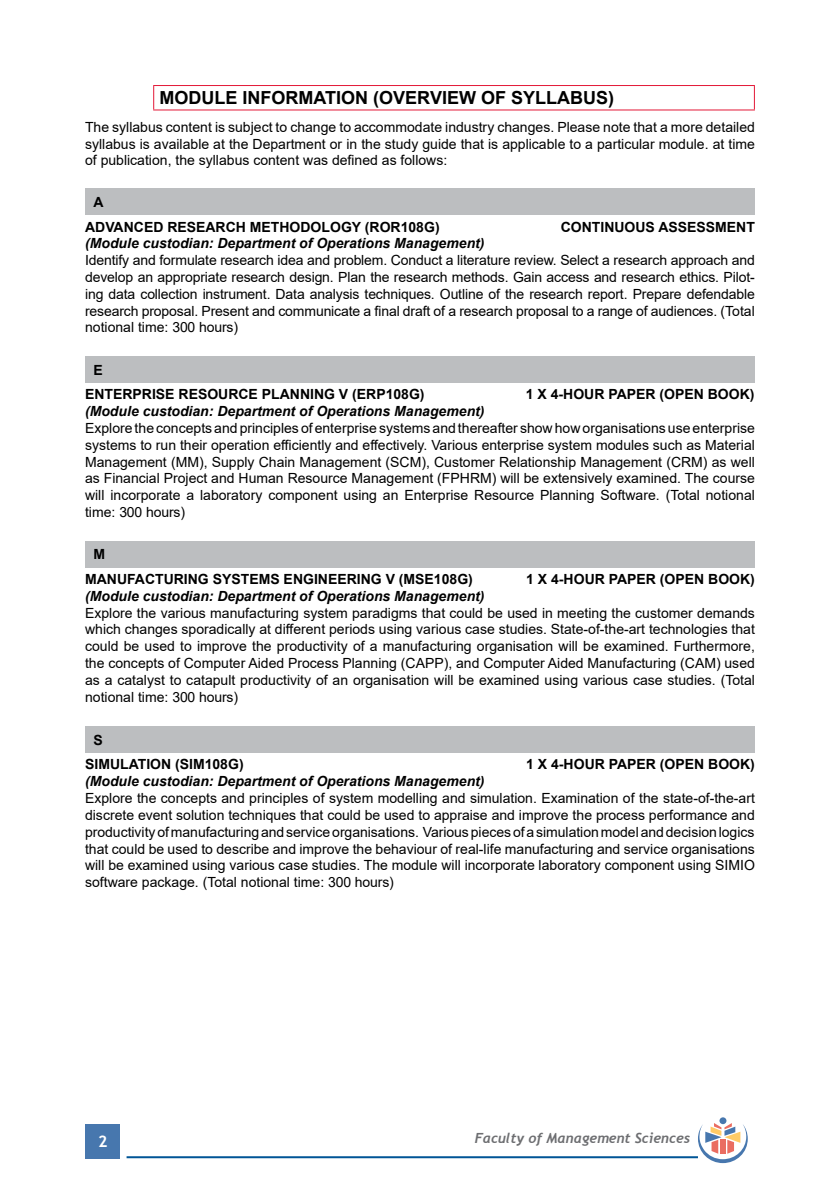
<style>
.page{position:relative;width:840px;height:1191px;background:#fff}
.page>*{position:absolute;margin:0;border:0;box-sizing:border-box;transform-origin:0 0}
.t1{font:700 18px "Arial";color:#000}
.t2{font:700 16px "Trebuchet MS";color:#fff}
.t3{font:14px/16.8px "Arial";color:#000;text-align:justify}
.t4{font:700 14px/24.8px "Arial";color:#000}
.t5{font:italic 700 14px "Arial";color:#000}
.t6{font:italic 700 14px "Trebuchet";color:#6d6e71}
</style>
<div class="page">
<div style="left:86px;top:1124px;width:34px;height:34px;background:#4777ae"></div>
<hr style="left:126px;top:1156px;width:571px;height:2px;background:#005596">
<div style="left:719px;top:1117px;width:7px;height:7px;background:#4777ae;border-radius:50%"></div>
<svg style="left:697px;top:1123px;width:50px;height:40px"></svg>
<hr style="left:153px;top:85px;width:601px;height:1px;background:#e31837">
<svg style="left:153px;top:86px;width:1px;height:23px"></svg>
<svg style="left:753px;top:86px;width:1px;height:23px"></svg>
<hr style="left:153px;top:109px;width:601px;height:1px;background:#e31837">
<div style="left:85px;top:188px;width:669px;height:27px;background:#bcbec0"></div>
<div style="left:85px;top:356px;width:669px;height:26px;background:#bcbec0"></div>
<div style="left:85px;top:541px;width:669px;height:26px;background:#bcbec0"></div>
<div style="left:85px;top:726px;width:669px;height:26px;background:#bcbec0"></div>
<p class="t1" style="left:159px;top:85px;width:456px">MODULE INFORMATION (OVERVIEW OF SYLLABUS)</p>
<p class="t3" style="left:85px;top:119px;width:671px;line-height:16px">The syllabus content is subject to change to accommodate industry changes. Please note that a more detailed syllabus is available at the Department or in the study guide that is applicable to a particular module. at time of publication, the syllabus content was defined as follows:</p>
<p class="t4" style="left:85px;top:189px;width:356px;text-indent:8px">A<br>ADVANCED RESEARCH METHODOLOGY (ROR108G)</p>
<p class="t4" style="left:560px;top:214px;width:195px">CONTINUOUS ASSESSMENT</p>
<p class="t5" style="left:85px;top:234px;width:401px">(Module custodian: Department of Operations Management)</p>
<p class="t3" style="left:85px;top:252px;width:671px">Identify and formulate research idea and problem. Conduct a literature review. Select a research approach and develop an appropriate research design. Plan the research methods. Gain access and research ethics. Pilot&shy;ing data collection instrument. Data analysis techniques. Outline of the research report. Prepare defendable research proposal. Present and communicate a final draft of a research proposal to a range of audiences. (Total notional time: 300 hours)</p>
<p class="t4" style="left:85px;top:357px;width:341px;text-indent:8px">E<br>ENTERPRISE RESOURCE PLANNING V (ERP108G)</p>
<p class="t4" style="left:525px;top:382px;width:230px">1 X 4-HOUR PAPER (OPEN BOOK)</p>
<p class="t5" style="left:85px;top:402px;width:401px">(Module custodian: Department of Operations Management)</p>
<p class="t3" style="left:85px;top:419px;width:671px">Explore the concepts and principles of enterprise systems and thereafter show how organisations use enterprise systems to run their operation efficiently and effectively. Various enterprise system modules such as Material Management (MM), Supply Chain Management (SCM), Customer Relationship Management (CRM) as well as Financial Project and Human Resource Management (FPHRM) will be extensively examined. The course will incorporate a laboratory component using an Enterprise Resource Planning Software. (Total notional time: 300 hours)</p>
<p class="t4" style="left:85px;top:542px;width:389px;text-indent:8px">M<br>MANUFACTURING SYSTEMS ENGINEERING V (MSE108G)</p>
<p class="t4" style="left:526px;top:567px;width:230px">1 X 4-HOUR PAPER (OPEN BOOK)</p>
<p class="t5" style="left:85px;top:586px;width:401px">(Module custodian: Department of Operations Management)</p>
<p class="t3" style="left:85px;top:604px;width:671px">Explore the various manufacturing system paradigms that could be used in meeting the customer demands which changes sporadically at different periods using various case studies. State-of-the-art technologies that could be used to improve the productivity of a manufacturing organisation will be examined. Furthermore, the concepts of Computer Aided Process Planning (CAPP), and Computer Aided Manufacturing (CAM) used as a catalyst to catapult productivity of an organisation will be examined using various case studies. (Total notional time: 300 hours)</p>
<p class="t4" style="left:85px;top:727px;width:160px;text-indent:8px">S<br>SIMULATION (SIM108G)</p>
<p class="t4" style="left:526px;top:752px;width:230px">1 X 4-HOUR PAPER (OPEN BOOK)</p>
<p class="t5" style="left:85px;top:772px;width:401px">(Module custodian: Department of Operations Management)</p>
<p class="t3" style="left:85px;top:789px;width:671px">Explore the concepts and principles of system modelling and simulation. Examination of the state-of-the-art discrete event solution techniques that could be used to appraise and improve the process performance and productivity of manufacturing and service organisations. Various pieces of a simulation model and decision logics that could be used to describe and improve the behaviour of real-life manufacturing and service organisations will be examined using various case studies. The module will incorporate laboratory component using SIMIO software package. (Total notional time: 300 hours)</p>
<p class="t2" style="left:98px;top:1131px;width:11px">2</p>
<p class="t6" style="left:474px;top:1129px;width:217px">Faculty of Management Sciences</p>
</div>
